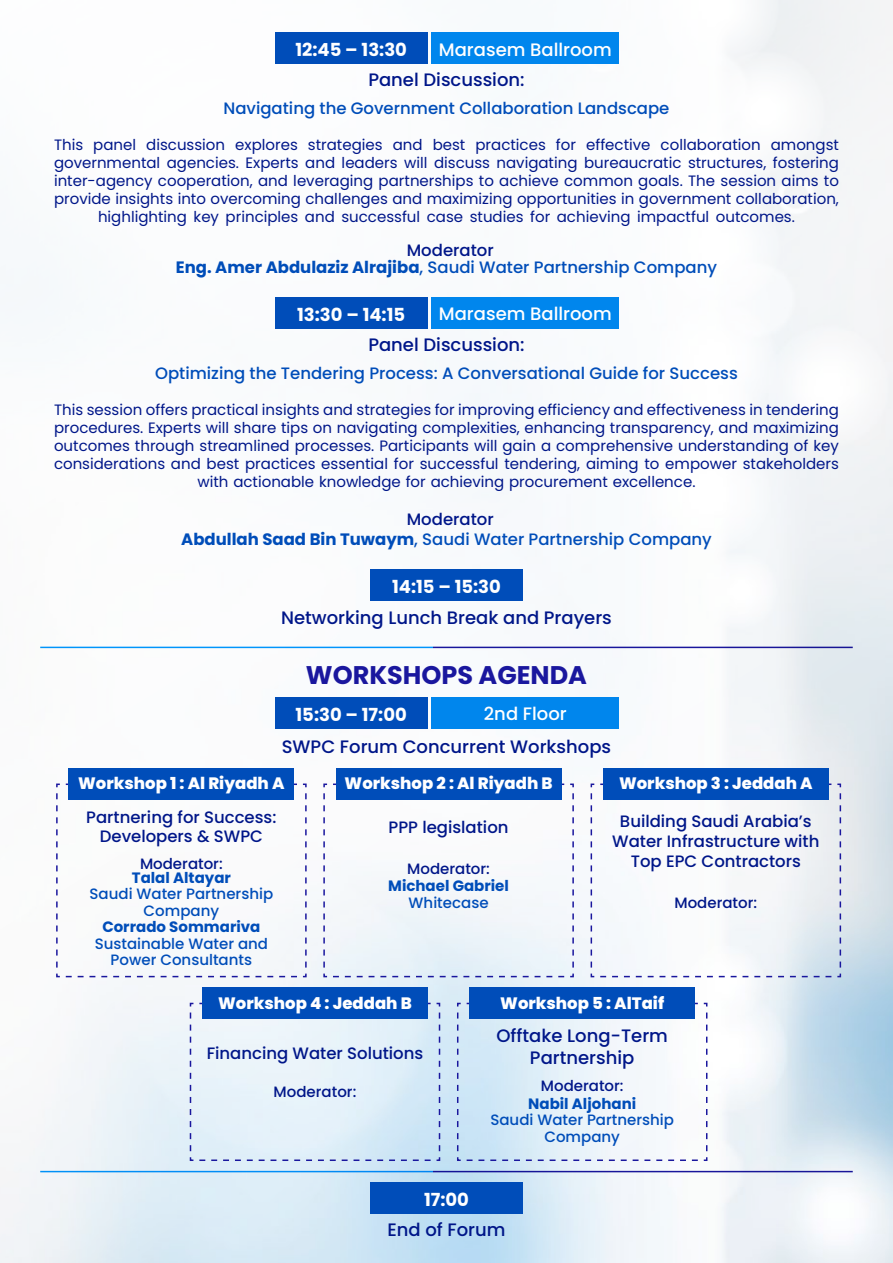
<style>
.page{position:relative;width:893px;height:1263px;background:#fff}
.page>*{position:absolute;margin:0;border:0;box-sizing:border-box;transform-origin:0 0}
.t1{font:700 25.5px "Poppins";color:#1a179e}
.t2{font:500 18px/21.6px "Poppins";color:#001689;text-align:center}
.t3{font:700 18px "Poppins";color:#fff}
.t4{font:500 18px "Poppins";color:#fff}
.t5{font:500 16.5px "Poppins";color:#004db9}
.t6{font:500 16.5px/19.8px "Poppins";color:#001689;text-align:center}
.t7{font:800 16.5px "Poppins";color:#fff}
.t8{font:15px/18px "Poppins";color:#001689;text-align:center}
.t9{font:500 15px/16.5px "Poppins";color:#004db9;text-align:center}
.t10{font:700 15px "Poppins";color:#004db9}
.t11{font:500 15px "Poppins";color:#001689}
.s1{font-weight:700}
</style>
<div class="page">
<img style="left:0;top:0;width:893px;height:1263px">
<svg style="left:55px;top:783px;width:252px;height:195px"></svg>
<svg style="left:323px;top:783px;width:252px;height:195px"></svg>
<svg style="left:590px;top:783px;width:252px;height:195px"></svg>
<svg style="left:189px;top:1002px;width:252px;height:160px"></svg>
<svg style="left:456px;top:1002px;width:252px;height:160px"></svg>
<div style="left:432px;top:33px;width:187px;height:31px;background:#0086ed"></div>
<div style="left:432px;top:297px;width:187px;height:32px;background:#0086ed"></div>
<div style="left:432px;top:697px;width:187px;height:32px;background:#0086ed"></div>
<div style="left:275px;top:33px;width:153px;height:31px;background:#004db9"></div>
<div style="left:275px;top:297px;width:153px;height:32px;background:#004db9"></div>
<div style="left:370px;top:1182px;width:153px;height:32px;background:#004db9"></div>
<div style="left:370px;top:569px;width:153px;height:32px;background:#004db9"></div>
<div style="left:275px;top:697px;width:153px;height:32px;background:#004db9"></div>
<div style="left:69px;top:768px;width:225px;height:31px;background:#004db9"></div>
<div style="left:202px;top:987px;width:225px;height:31px;background:#004db9"></div>
<div style="left:470px;top:987px;width:225px;height:31px;background:#004db9"></div>
<div style="left:336px;top:768px;width:225px;height:31px;background:#004db9"></div>
<div style="left:603px;top:768px;width:225px;height:31px;background:#004db9"></div>
<hr style="left:40px;top:647px;width:813px;height:1px;background:#fff">
<hr style="left:40px;top:1171px;width:813px;height:1px;background:#fff">
<p class="t3" style="left:295px;top:39px;width:113px">12:45 – 13:30</p>
<p class="t4" style="left:439px;top:39px;width:174px">Marasem Ballroom</p>
<p class="t2" style="left:368px;top:69px;width:158px">Panel Discussion:</p>
<p class="t5" style="left:224px;top:99px;width:447px">Navigating the Government Collaboration Landscape</p>
<p class="t8" style="left:556px;top:136px;width:22px">for</p>
<p class="t8" style="left:586px;top:136px;width:66px">effective</p>
<p class="t8" style="left:54px;top:136px;width:31px">This</p>
<p class="t8" style="left:54px;top:154px;width:786px">governmental agencies. Experts and leaders will discuss navigating bureaucratic structures, fostering</p>
<p class="t8" style="left:54px;top:172px;width:786px">inter-agency cooperation, and leveraging partnerships to achieve common goals. The session aims to</p>
<p class="t8" style="left:54px;top:190px;width:786px">provide insights into overcoming challenges and maximizing opportunities in government collaboration,</p>
<p class="t8" style="left:98px;top:208px;width:698px">highlighting key principles and successful case studies for achieving impactful outcomes.</p>
<p class="t8" style="left:146px;top:136px;width:80px">discussion</p>
<p class="t8" style="left:308px;top:136px;width:76px">strategies</p>
<p class="t8" style="left:475px;top:136px;width:72px">practices</p>
<p class="t8" style="left:661px;top:136px;width:102px">collaboration</p>
<p class="t8" style="left:93px;top:136px;width:44px">panel</p>
<p class="t8" style="left:235px;top:136px;width:64px">explores</p>
<p class="t8" style="left:393px;top:136px;width:31px">and</p>
<p class="t8" style="left:433px;top:136px;width:34px">best</p>
<p class="t8" style="left:771px;top:136px;width:70px">amongst</p>
<p class="t6" style="left:407px;top:240px;width:88px">Moderator</p>
<p class="t5" style="left:176px;top:257px;width:543px"><span class="s1">Eng. Amer Abdulaziz Alrajiba</span>, Saudi Water Partnership Company</p>
<p class="t3" style="left:297px;top:304px;width:110px">13:30 – 14:15</p>
<p class="t4" style="left:439px;top:303px;width:174px">Marasem Ballroom</p>
<p class="t2" style="left:368px;top:334px;width:158px">Panel Discussion:</p>
<p class="t5" style="left:155px;top:364px;width:584px">Optimizing the Tendering Process A: Conversational Guide for Success</p>
<p class="t8" style="left:54px;top:401px;width:786px">This session offers practical insights and strategies for improving efficiency and effectiveness in tendering procedures. Experts will share tips on navigating complexities, enhancing transparency, and maximizing outcomes through streamlined processes. Participants will gain a comprehensive understanding of key considerations and best practices essential for successful tendering, aiming to empower stakeholders with actionable knowledge for achieving procurement excellence.</p>
<p class="t6" style="left:407px;top:509px;width:88px">Moderator</p>
<p class="t5" style="left:181px;top:530px;width:532px"><span class="s1">Abdullah Saad Bin Tuwaym</span>, Saudi Water Partnership Company</p>
<p class="t3" style="left:392px;top:576px;width:110px">14:15 – 15:30</p>
<p class="t2" style="left:281px;top:607px;width:332px">Networking Lunch Break and Prayers</p>
<h1 class="t1" style="left:306px;top:661px;width:283px">WORKSHOPS AGENDA</h1>
<p class="t3" style="left:296px;top:704px;width:113px">15:30 – 17:00</p>
<p class="t4" style="left:484px;top:703px;width:84px">2nd Floor</p>
<p class="t2" style="left:282px;top:736px;width:331px">SWPC Forum Concurrent Workshops</p>
<p class="t7" style="left:78px;top:774px;width:208px">Workshop :1 Al Riyadh A</p>
<p class="t7" style="left:345px;top:774px;width:209px">Workshop :2 Al Riyadh B</p>
<p class="t7" style="left:619px;top:774px;width:195px">Workshop 3 : Jeddah A</p>
<p class="t6" style="left:86px;top:807px;width:192px">Partnering for Success:</p>
<p class="t6" style="left:620px;top:811px;width:193px">Building Saudi Arabia s’</p>
<p class="t6" style="left:389px;top:818px;width:121px">PPP legislation</p>
<p class="t6" style="left:100px;top:827px;width:165px">Developers &amp; SWPC</p>
<p class="t6" style="left:612px;top:831px;width:209px">Water Infrastructure with<br>Top EPC Contractors</p>
<p class="t11" style="left:140px;top:855px;width:84px">Moderator:</p>
<p class="t11" style="left:407px;top:860px;width:84px">Moderator:</p>
<p class="t10" style="left:132px;top:869px;width:101px">Talal Altayar</p>
<p class="t9" style="left:90px;top:886px;width:185px">Saudi Water Partnership<br>Company</p>
<p class="t10" style="left:102px;top:918px;width:160px">Corrado Sommariva</p>
<p class="t9" style="left:95px;top:935px;width:175px">Sustainable Water and<br>Power Consultants</p>
<p class="t10" style="left:388px;top:877px;width:122px">Michael Gabriel</p>
<p class="t9" style="left:409px;top:894px;width:81px">Whitecase</p>
<p class="t11" style="left:674px;top:894px;width:84px">Moderator:</p>
<p class="t7" style="left:218px;top:993px;width:195px">Workshop 4 : Jeddah B</p>
<p class="t6" style="left:207px;top:1043px;width:218px">Financing Water Solutions</p>
<p class="t11" style="left:274px;top:1083px;width:84px">Moderator:</p>
<p class="t3" style="left:424px;top:1189px;width:46px">17:00</p>
<p class="t7" style="left:500px;top:993px;width:165px">Workshop 5 : AlTaif</p>
<p class="t2" style="left:496px;top:1025px;width:173px">Offtake Long-Term<br>Partnership</p>
<p class="t11" style="left:541px;top:1077px;width:84px">Moderator:</p>
<p class="t10" style="left:528px;top:1094px;width:109px">Nabil Aljohani</p>
<p class="t9" style="left:490px;top:1111px;width:185px">Saudi Water Partnership<br>Company</p>
<p class="t2" style="left:387px;top:1219px;width:120px">End of Forum</p>
</div>
